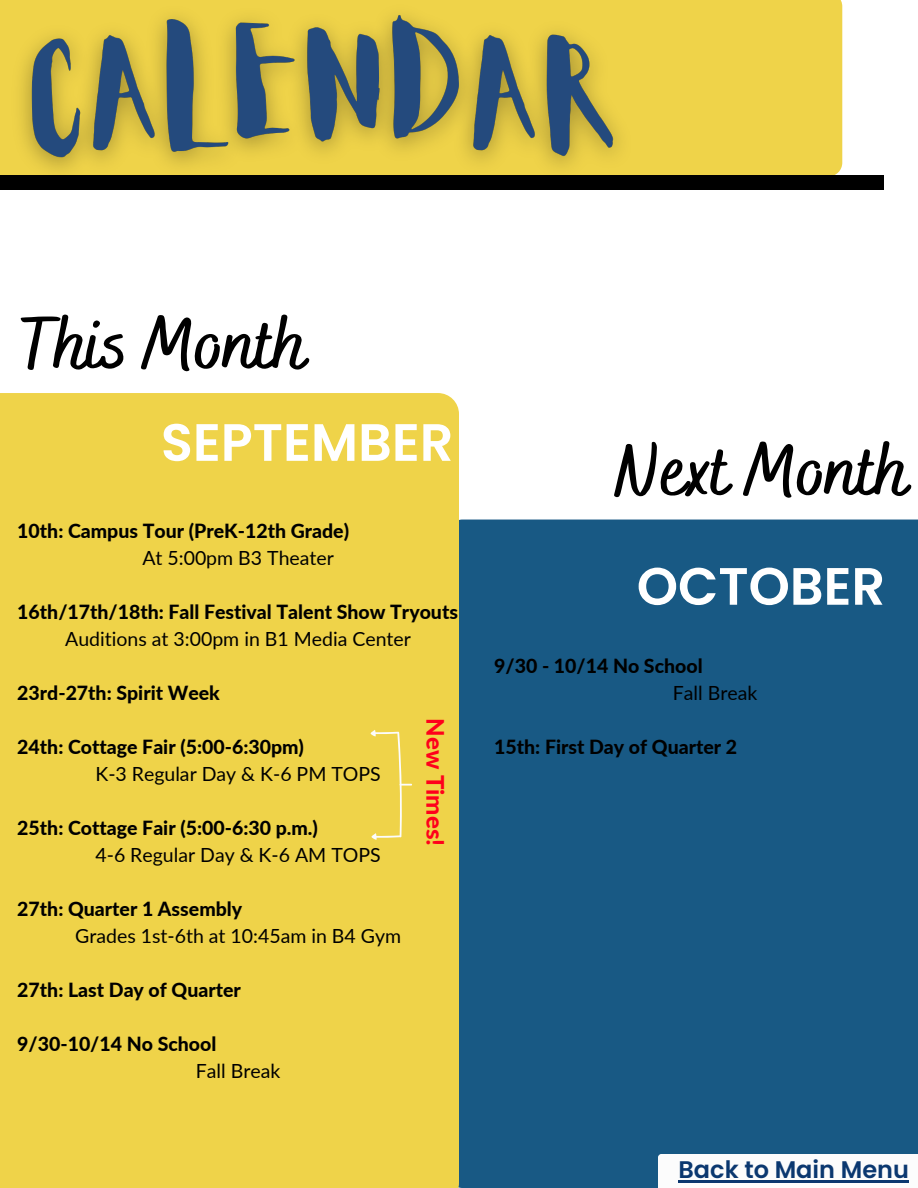
<style>
.page{position:relative;width:918px;height:1188px;background:#fff}
.page>*{position:absolute;margin:0;border:0;box-sizing:border-box;transform-origin:0 0}
.t1{font:700 75px "Bakerie Smooth";color:#000}
.t2{font:600 52.5px "Poppins";color:#fff}
.t3{font:600 24px "Poppins";color:#0b3870}
.t4{font:800 24px "Lato";color:#ff001b}
.t5{font:800 19.5px "Lato";color:#000}
.t6{font:19.5px "Lato";color:#000}
</style>
<div class="page">
<div style="left:459px;top:520px;width:459px;height:668px;background:#185984"></div>
<div style="left:0;top:393px;width:459px;height:795px;background:#efd349"></div>
<div style="left:647px;top:0;width:195px;height:175px;background:#efd349"></div>
<div style="left:0;top:175px;width:883px;height:15px;background:#000"></div>
<div style="left:658px;top:1154px;width:260px;height:34px;background:#fcfcfc"></div>
<svg style="left:371px;top:730px;width:41px;height:110px;background:#efd556"></svg>
<img style="left:0;top:0;width:647px;height:175px">
<hr style="left:679px;top:1180px;width:230px;height:2px;background:#0b3870">
<p class="t1" style="left:20px;top:300px;width:287px">This Month</p>
<h2 class="t2" style="left:161px;top:406px;width:294px">SEPTEMBER</h2>
<h2 class="t5" style="left:17px;top:519px;width:333px">10th: Campus Tour (PreK-12th Grade)</h2>
<h3 class="t6" style="left:142px;top:546px;width:193px">At 5:00pm B3 Theater</h3>
<p class="t5" style="left:17px;top:600px;width:442px">16th/17th/18th: Fall Festival Talent Show Tryouts</p>
<p class="t6" style="left:65px;top:627px;width:347px">Auditions at 3:00pm in B1 Media Center</p>
<p class="t5" style="left:17px;top:681px;width:204px">23rd-27th: Spirit Week</p>
<p class="t5" style="left:17px;top:735px;width:288px">24th: Cottage Fair (5:00-6:30pm)</p>
<h5 class="t6" style="left:95px;top:762px;width:287px">K-3 Regular Day &amp; K-6 PM TOPS</h5>
<p class="t5" style="left:17px;top:816px;width:302px">25th: Cottage Fair (5:00-6:30 p.m.)</p>
<p class="t6" style="left:95px;top:843px;width:287px">4-6 Regular Day &amp; K-6 AM TOPS</p>
<p class="t5" style="left:17px;top:897px;width:226px">27th: Quarter 1 Assembly</p>
<p class="t6" style="left:75px;top:924px;width:328px">Grades 1st-6th at 10:45am in B4 Gym</p>
<p class="t5" style="left:17px;top:978px;width:225px">27th: Last Day of Quarter</p>
<p class="t5" style="left:17px;top:1032px;width:201px">9/30-10/14 No School</p>
<h5 class="t6" style="left:196px;top:1059px;width:86px">Fall Break</h5>
<h5 class="t4" style="left:450px;top:718px;width:129px;rotate:90deg">New Times!</h5>
<p class="t1" style="left:614px;top:426px;width:296px">Next Month</p>
<p class="t2" style="left:637px;top:550px;width:250px">OCTOBER</p>
<h3 class="t5" style="left:494px;top:654px;width:210px">9/30 - 10/14 No School</h3>
<p class="t6" style="left:673px;top:681px;width:86px">Fall Break</p>
<p class="t5" style="left:494px;top:735px;width:244px">15th: First Day of Quarter 2</p>
<h4 class="t3" style="left:679px;top:1153px;width:232px">Back to Main Menu</h4>
</div>
